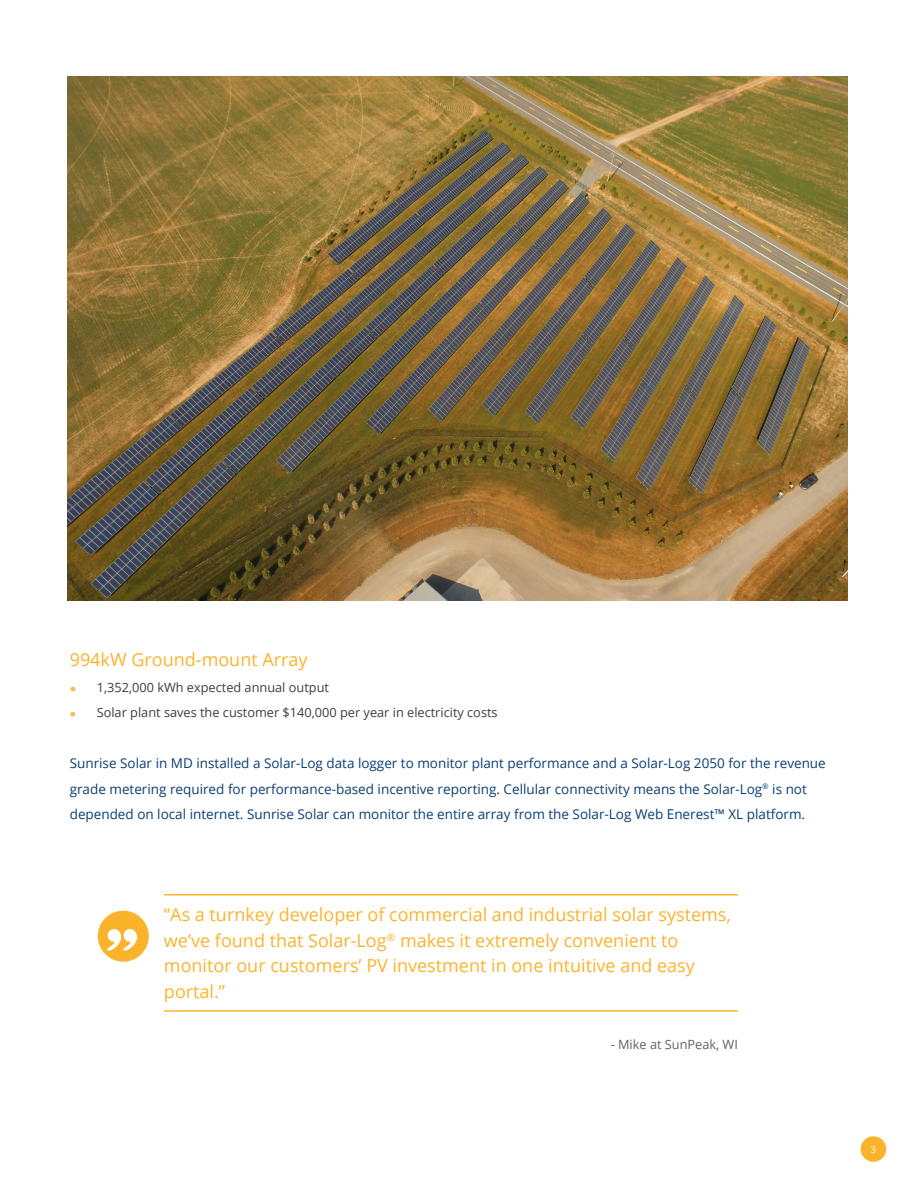
<style>
.page{position:relative;width:918px;height:1188px;background:#fff}
.page>*{position:absolute;margin:0;border:0;box-sizing:border-box;transform-origin:0 0}
.IGEL{font:18px/25.5px "Open Sans";color:#fcb32c}
.HL_Absatz_Zub{font:18px "Open Sans";color:#fcb32c}
.FT_HL{font:13.5px/25.5px "Open Sans";color:#0b3e75}
.t1{font:12.75px "Open Sans";color:#3e3e3f}
.FT{font:12.75px "Open Sans";color:#636366}
.t2{font:10.5px "Myriad Pro";color:#fff}
.s1{font-family:"Myriad Pro";font-size:22.5px;color:#fdba44}
</style>
<div class="page">
<div style="left:861px;top:1136px;width:25px;height:26px;background:#fcb32c;border-radius:50%"></div>
<img style="left:68px;top:77px;width:779px;height:524px">
<hr style="left:164px;top:894px;width:574px;height:1px;background:#fcb32c">
<hr style="left:164px;top:1010px;width:574px;height:2px;background:#fcb32c">
<div style="left:98px;top:911px;width:51px;height:51px;background:#fcb32c;border-radius:50%"></div>
<svg style="left:107px;top:929px;width:30px;height:22px"></svg>
<p class="HL_Absatz_Zub" style="left:70px;top:647px;width:239px">994kW Ground-mount Array</p>
<p class="t1" style="left:70px;top:678px;width:261px"><span class="s1">•</span> 1,352,000 kWh expected annual output</p>
<p class="t1" style="left:70px;top:704px;width:429px"><span class="s1">•</span> Solar plant saves the customer $140,000 per year in electricity costs</p>
<p class="FT_HL" style="left:70px;top:750px;width:758px">Sunrise Solar in MD installed a Solar-Log data logger to monitor plant performance and a Solar-Log 2050 for the revenue grade metering required for performance-based incentive reporting. Cellular connectivity means the Solar-Log<sup>®</sup> is not depended on local internet. Sunrise Solar can monitor the entire array from the Solar-Log Web Enerest™ XL platform.</p>
<p class="IGEL" style="left:164px;top:901px;width:568px">“As a turnkey developer of commercial and industrial solar systems, we’ve found that Solar-Log<sup>®</sup> makes it extremely convenient to monitor our customers’ PV investment in one intuitive and easy portal.”</p>
<p class="FT" style="left:611px;top:1035px;width:129px">- Mike at SunPeak, WI</p>
<p class="t2" style="left:871px;top:1143px;width:7px">3</p>
</div>
